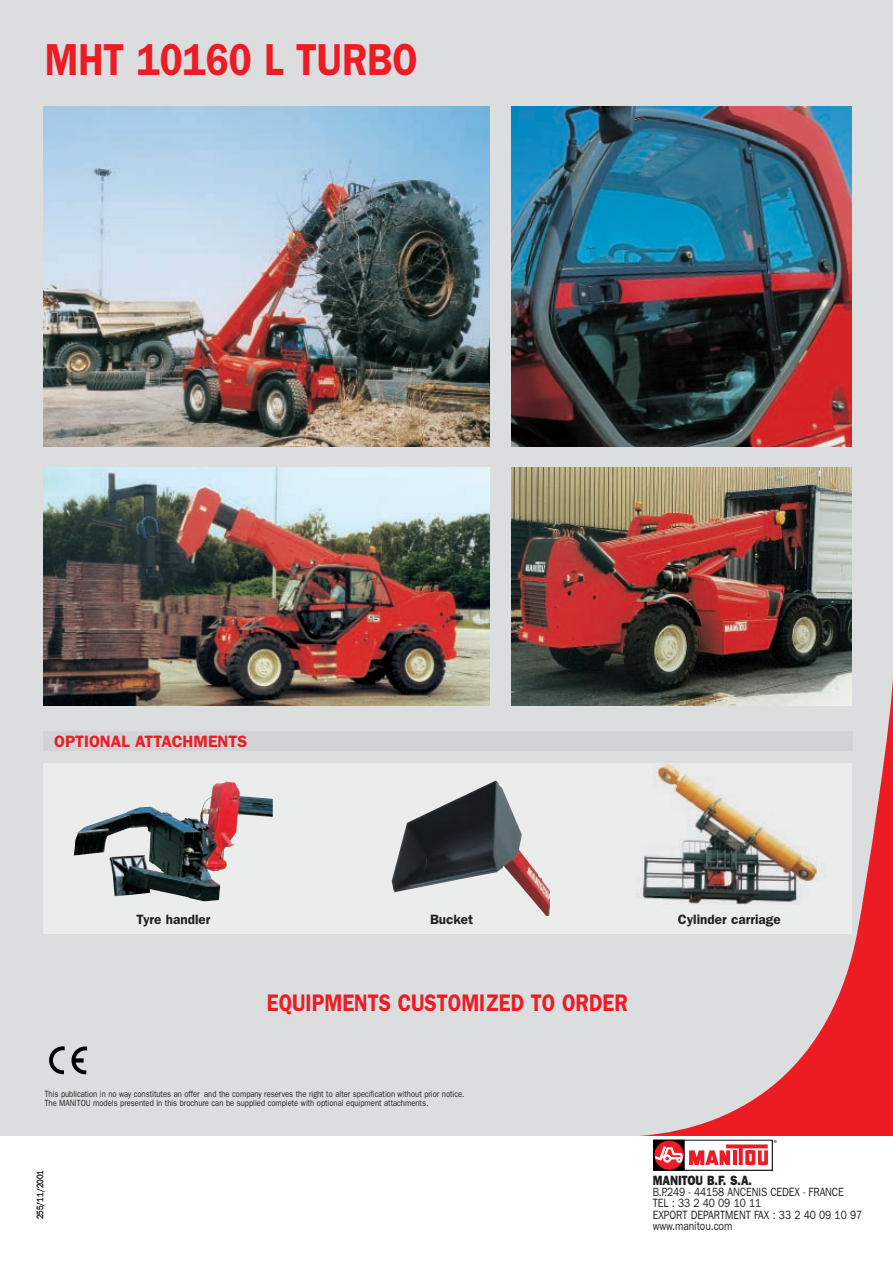
<style>
.page{position:relative;width:893px;height:1262px;background:#fff}
.page>*{position:absolute;margin:0;border:0;box-sizing:border-box;transform-origin:0 0}
.t1{font:600 45px "Franklin Gothic";color:#ed1c24;scale:.85 1}
.t2{font:600 24px "Franklin Gothic";color:#ed1c24;scale:.85 1}
.t3{font:600 16.5px "Franklin Gothic";color:#ed1c24}
.t4{font:600 13.5px "Franklin Gothic";color:#231f20}
.t5{font:800 13.5px "Franklin Gothic";color:#231f20;scale:.85 1}
.t6{font:12px/11.2px "Franklin Gothic";letter-spacing:-.005em;color:#231f20;scale:.85 1}
.t7{font:9px/9px "Franklin Gothic";color:#231f20;scale:.85 1}
</style>
<div class="page">
<div style="left:0;top:0;width:892px;height:1135px;background:#dcddde"></div>
<img style="left:43px;top:106px;width:447px;height:340px">
<img style="left:43px;top:467px;width:447px;height:238px">
<svg style="left:49px;top:1046px;width:16px;height:28px"></svg>
<svg style="left:71px;top:1046px;width:16px;height:28px"></svg>
<img style="left:511px;top:106px;width:340px;height:340px">
<img style="left:511px;top:467px;width:340px;height:238px">
<div style="left:43px;top:764px;width:808px;height:170px;background:#ebecec"></div>
<div style="left:43px;top:731px;width:809px;height:20px;background:#d1d3d4"></div>
<img style="left:74px;top:781px;width:199px;height:120px">
<img style="left:391px;top:780px;width:159px;height:135px">
<svg style="left:639px;top:668px;width:253px;height:467px"></svg>
<svg style="left:653px;top:1139px;width:123px;height:31px"></svg>
<h1 class="t1" style="left:45px;top:44px;width:440px">MHT 10160 L TURBO</h1>
<h3 class="t3" style="left:54px;top:735px;width:195px">OPTIONAL ATTACHMENTS</h3>
<h3 class="t4" style="left:136px;top:914px;width:75px">Tyre handler</h3>
<h3 class="t4" style="left:430px;top:914px;width:45px">Bucket</h3>
<h3 class="t4" style="left:677px;top:914px;width:104px">Cylinder carriage</h3>
<h2 class="t2" style="left:267px;top:994px;width:426px">EQUIPMENTS CUSTOMIZED TO ORDER</h2>
<p class="t7" style="left:45px;top:1090px;width:495px">This publication in no way constitutes an offer and the company reserves the right to alter specification without prior notice.<br>The MANITOU models presented in this brochure can be supplied complete with optional equipment attachments.</p>
<p class="t7" style="left:36px;top:1219px;width:59px;rotate:-90deg">255/11/2001</p>
<h3 class="t5" style="left:652px;top:1175px;width:118px">MANITOU B.F. S.A.</h3>
<h3 class="t6" style="left:652px;top:1187px;width:248px">B.P.249 - 44158 ANCENIS CEDEX - FRANCE<br>TEL : 33 2 40 09 10 11<br>EXPORT DEPARTMENT FAX : 33 2 40 09 10 97 www.manitou.com</h3>
</div>
